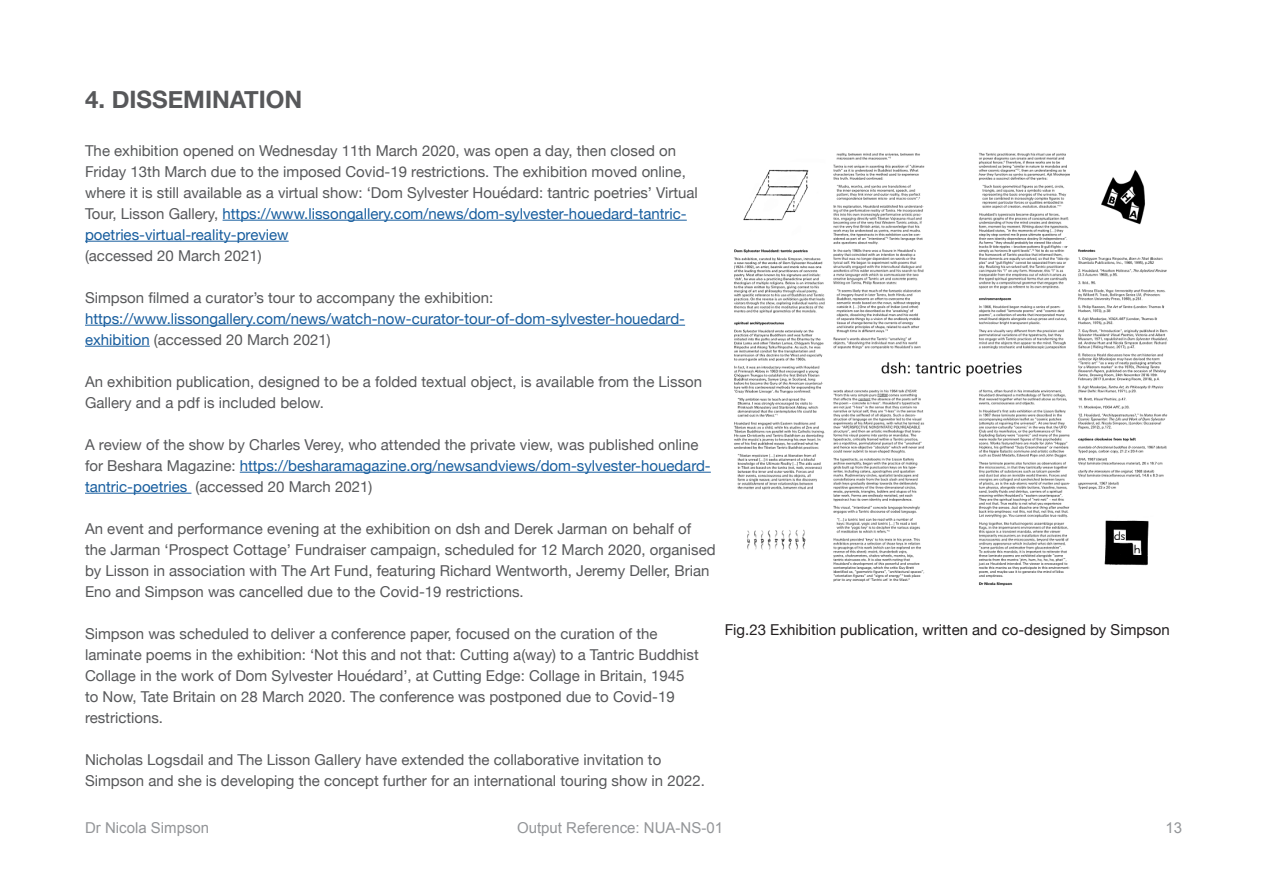
<style>
.page{position:relative;width:1263px;height:893px;background:#fff}
.page>*{position:absolute;margin:0;border:0;box-sizing:border-box;transform-origin:0 0}
.t1{font:700 24px "Helvetica Neue";color:#57585a}
.t2{font:15px/21px "Helvetica Neue";color:#57585a}
.t3{font:15px/21px "Helvetica Neue";color:#175d9e}
.t4{font:15px "Helvetica Neue";color:#231f20}
.t5{font:15px "Arial";color:#939598}
.s1{color:#175d9e}
.s2{color:#57585a}
</style>
<div class="page">
<hr style="left:223px;top:220px;width:464px;height:1px;background:#175d9e">
<hr style="left:85px;top:241px;width:204px;height:1px;background:#175d9e">
<hr style="left:85px;top:325px;width:600px;height:1px;background:#175d9e">
<hr style="left:85px;top:346px;width:65px;height:1px;background:#175d9e">
<hr style="left:240px;top:472px;width:471px;height:1px;background:#175d9e">
<hr style="left:85px;top:493px;width:106px;height:1px;background:#175d9e">
<img style="left:734px;top:152px;width:434px;height:434px">
<p class="t1" style="left:85px;top:81px;width:219px">4. DISSEMINATION</p>
<p class="t2" style="left:85px;top:141px;width:614px">The exhibition opened on Wednesday 11th March 2020, was open a day, then closed on Friday 13th March due to the imposed Covid-19 restrictions. The exhibition moved online, where it is still available as a virtual show: ‘Dom Sylvester Houédard: tantric poetries’ Virtual Tour, Lisson Gallery, <span class="s1">https://www.lissongallery.com/news/dom-sylvester-houedard-tantric&shy;poetries-virtual-reality-preview</span></p>
<p class="t2" style="left:85px;top:246px;width:178px">(accessed 20 March 2021)</p>
<p class="t2" style="left:85px;top:288px;width:410px">Simpson filmed a curator’s tour to accompany the exhibition:</p>
<p class="t3" style="left:85px;top:309px;width:601px">https://www.lissongallery.com/news/watch-now-curator-tour-of-dom-sylvester-houedard&shy;exhibition <span class="s2">(accessed 20 March 2021)</span></p>
<p class="t2" style="left:85px;top:372px;width:619px">An exhibition publication, designed to be a folded textual object, is available from the Lisson<br>Gallery and a pdf is included below.</p>
<p class="t2" style="left:85px;top:435px;width:627px">A review of the show by Charles Verey, who attended the private view, was published online for Beshara Magazine: <span class="s1">https://besharamagazine.org/newsandviews/dom-sylvester-houedard&shy;tantric-poetries</span> (accessed 20 March 2021)</p>
<p class="t2" style="left:85px;top:519px;width:632px">An event and performance evening at the exhibition on dsh and Derek Jarman on behalf of the Jarman ‘Prospect Cottage’ Fundraiser campaign, scheduled for 12 March 2020, organised by Lisson in association with The Art Fund, featuring Richard Wentworth, Jeremy Deller, Brian Eno and Simpson was cancelled due to the Covid-19 restrictions.</p>
<p class="t2" style="left:85px;top:624px;width:615px">Simpson was scheduled to deliver a conference paper, focused on the curation of the laminate poems in the exhibition: ‘Not this and not that: Cutting a(way) to a Tantric Buddhist Collage in the work of Dom Sylvester Houédard’, at Cutting Edge: Collage in Britain, 1945 to Now, Tate Britain on 28 March 2020. The conference was postponed due to Covid-19 restrictions.</p>
<p class="t2" style="left:85px;top:750px;width:621px">Nicholas Logsdail and The Lisson Gallery have extended the collaborative invitation to<br>Simpson and she is developing the concept further for an international touring show in 2022.</p>
<p class="t4" style="left:725px;top:619px;width:447px">Fig.23 Exhibition publication, written and co-designed by Simpson</p>
<p class="t5" style="left:85px;top:818px;width:126px">Dr Nicola Simpson</p>
<p class="t5" style="left:517px;top:818px;width:207px">Output Reference: NUA-NS-01</p>
<p class="t5" style="left:1165px;top:818px;width:18px">13</p>
</div>
